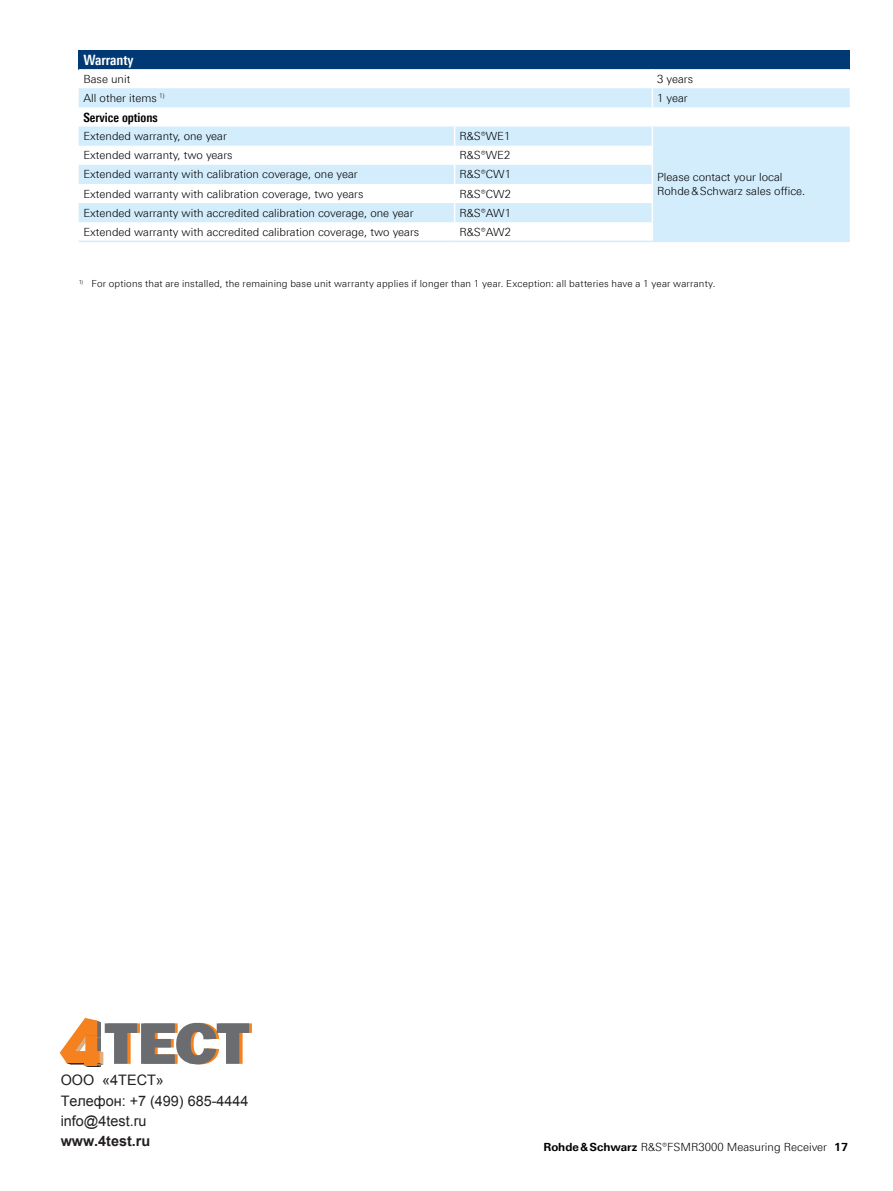
<style>
.page{position:relative;width:893px;height:1191px;background:#fff}
.page>*{position:absolute;margin:0;border:0;box-sizing:border-box;transform-origin:0 0}
.t1{font:14.4px/20.2px "Arial";color:#231f20}
.t2{font:700 14.25px "Linotype Univers 620 Cn";color:#fff}
.t3{font:700 12.75px "Linotype Univers 620 Cn";color:#000}
.t4{font:300 11.25px/14.5px "Linotype Univers 330";color:#000}
.t5{font:300 9.75px "Linotype Univers 330";letter-spacing:.02em;color:#000}
.s1{font-style:inherit}
.s2{font-weight:700}
.s3{font-family:"Linotype Univers 630";font-weight:700}
</style>
<div class="page">
<div style="left:79px;top:50px;width:771px;height:19px;background:#003973"></div>
<svg style="left:79px;top:69px;width:771px;height:1px"></svg>
<svg style="left:79px;top:88px;width:771px;height:153px;fill:#d4edfc"></svg>
<svg style="left:652px;top:69px;width:1px;height:38px"></svg>
<svg style="left:454px;top:126px;width:1px;height:115px"></svg>
<svg style="left:652px;top:126px;width:1px;height:115px"></svg>
<svg style="left:849px;top:107px;width:1px;height:19px"></svg>
<hr style="left:79px;top:241px;width:376px;height:1px;background:#d4edfc">
<hr style="left:455px;top:241px;width:197px;height:1px;background:#d4edfc">
<hr style="left:652px;top:241px;width:198px;height:1px;background:#d4edfc">
<svg style="left:60px;top:1017px;width:192px;height:50px"></svg>
<p class="t2" style="left:83px;top:51px;width:52px">Warranty</p>
<p class="t4" style="left:83px;top:71px;width:48px">Base unit</p>
<p class="t4" style="left:657px;top:71px;width:38px">3 years</p>
<p class="t4" style="left:83px;top:90px;width:83px">All other items <sup>1)</sup></p>
<p class="t4" style="left:657px;top:90px;width:32px">1 year</p>
<p class="t3" style="left:83px;top:109px;width:76px">Service options</p>
<p class="t4" style="left:83px;top:129px;width:145px">Extended warranty, one year</p>
<p class="t4" style="left:459px;top:129px;width:52px">R&amp;S®WE1</p>
<p class="t4" style="left:657px;top:169px;width:150px">Please contact your local<br>Rohde&amp;Schwarz sales office.</p>
<p class="t4" style="left:83px;top:148px;width:151px">Extended warranty, two years</p>
<p class="t4" style="left:459px;top:148px;width:52px">R&amp;S®WE2</p>
<p class="t4" style="left:83px;top:167px;width:276px">Extended warranty with calibration coverage, one year</p>
<p class="t4" style="left:459px;top:167px;width:53px">R&amp;S®CW1</p>
<p class="t4" style="left:83px;top:186px;width:281px">Extended warranty with calibration coverage, two years</p>
<p class="t4" style="left:459px;top:186px;width:53px">R&amp;S®CW2</p>
<p class="t4" style="left:83px;top:205px;width:332px">Extended warranty with accredited calibration coverage, one year</p>
<p class="t4" style="left:459px;top:205px;width:53px">R&amp;S®AW1</p>
<p class="t4" style="left:83px;top:224px;width:337px">Extended warranty with accredited calibration coverage, two years</p>
<p class="t4" style="left:459px;top:224px;width:53px">R&amp;S®AW2</p>
<p class="t5" style="left:79px;top:278px;width:638px"><sup>1)</sup> For options that are installed, the remaining base unit warranty applies if longer than 1 year. Exception: all batteries have a 1 year warranty.</p>
<p class="t1" style="left:61px;top:1070px;width:189px">ООО «4ТЕСТ»<br>Телефон: +7 (499) 685-4444 <span class="s1">info</span>@4test.ru<br><span class="s2">www.4test.ru</span></p>
<p class="t4" style="left:543px;top:1139px;width:306px"><span class="s3">Rohde&amp;Schwarz</span> R&amp;S®FSMR3000 Measuring Receiver <span class="s3">17</span></p>
</div>
